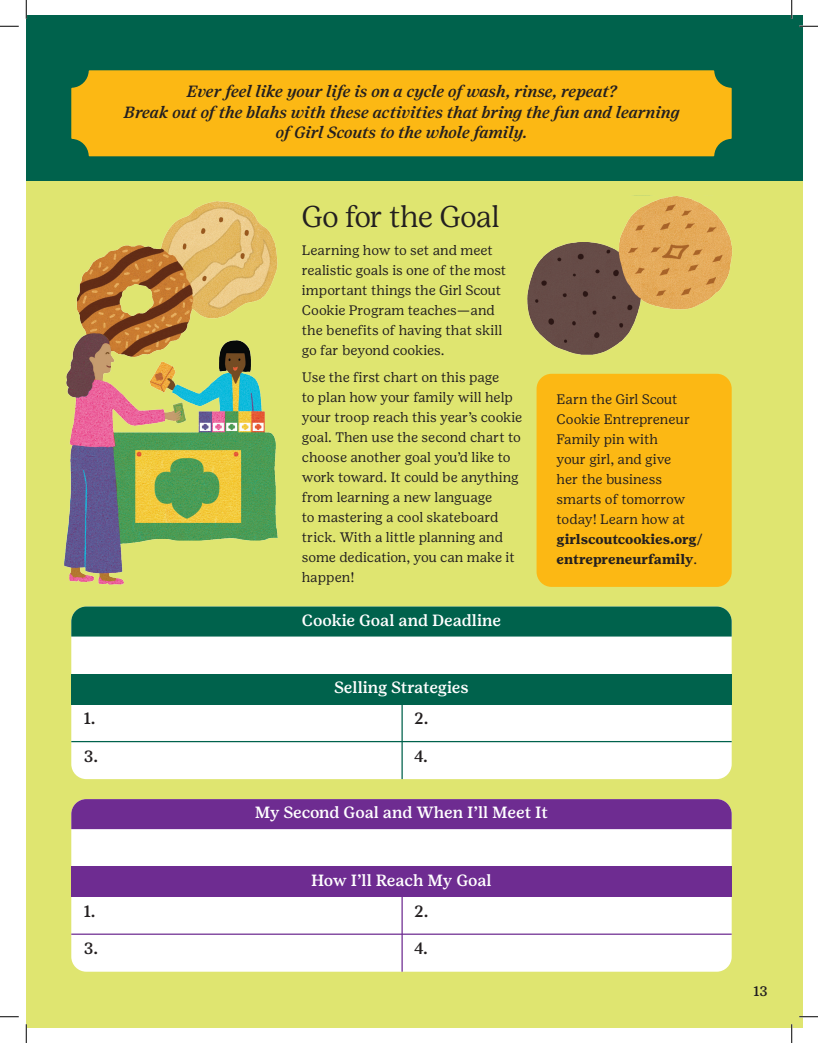
<style>
.page{position:relative;width:818px;height:1043px;background:#fff}
.page>*{position:absolute;margin:0;border:0;box-sizing:border-box;transform-origin:0 0}
.ES_Hed{font:300 30px "Girl Scout Display";letter-spacing:-.01em;color:#231f20}
.Dek{font:italic 500 16.25px/20.6px "Girl Scout Text";color:#231f20;text-align:center}
.t1{font:500 16.25px "Girl Scout Text";letter-spacing:-.005em;color:#fff}
.t2{font:500 16.25px "Girl Scout Text";color:#231f20}
.Body{font:13.75px/20px "Girl Scout Text";color:#231f20}
.Body-2{font:500 13.75px "Girl Scout Text";color:#231f20}
.s1{font-weight:700}
</style>
<div class="page">
<div style="left:26px;top:176px;width:776px;height:852px;background:#dfe570"></div>
<div style="left:26px;top:15px;width:776px;height:166px;background:#00624c"></div>
<div style="left:71px;top:70px;width:660px;height:86px;background:#fcb814"></div>
<img style="left:64px;top:201px;width:214px;height:384px">
<img style="left:527px;top:196px;width:206px;height:159px">
<div style="left:71px;top:606px;width:660px;height:173px;background:#fff;border-radius:15px"></div>
<div style="left:71px;top:799px;width:660px;height:172px;background:#fff;border-radius:15px"></div>
<div style="left:71px;top:606px;width:660px;height:30px;background:#00624c"></div>
<div style="left:71px;top:799px;width:660px;height:30px;background:#6e2c91"></div>
<div style="left:71px;top:674px;width:660px;height:30px;background:#00624c"></div>
<div style="left:71px;top:866px;width:660px;height:30px;background:#6e2c91"></div>
<hr style="left:401px;top:704px;width:1px;height:75px;background:#00624c">
<hr style="left:401px;top:896px;width:1px;height:75px;background:#6e2c91">
<hr style="left:71px;top:741px;width:660px;height:1px;background:#00624c">
<hr style="left:71px;top:933px;width:660px;height:1px;background:#6e2c91">
<div style="left:536px;top:374px;width:195px;height:213px;background:#fcb814;border-radius:15px"></div>
<svg style="left:0;top:25px;width:19px;height:2px"></svg>
<svg style="left:799px;top:25px;width:19px;height:2px"></svg>
<svg style="left:0;top:1016px;width:19px;height:1px"></svg>
<svg style="left:799px;top:1015px;width:19px;height:2px"></svg>
<svg style="left:25px;top:0;width:2px;height:19px"></svg>
<svg style="left:25px;top:1024px;width:2px;height:18px"></svg>
<svg style="left:790px;top:0;width:2px;height:19px"></svg>
<svg style="left:791px;top:1024px;width:1px;height:18px"></svg>
<p class="Dek" style="left:124px;top:81px;width:557px">Ever feel like your life is on a cycle of wash, rinse, repeat?<br>Break out of the blahs with these activities that bring the fun and learning of Girl Scouts to the whole family.</p>
<p class="ES_Hed" style="left:302px;top:198px;width:199px">Go for the Goal</p>
<p class="Body" style="left:302px;top:239px;width:206px">Learning how to set and meet realistic goals is one of the most important things the Girl Scout<br>Cookie Program teaches—and the benefits of having that skill go far beyond cookies.</p>
<p class="Body" style="left:302px;top:367px;width:222px">Use the first chart on this page<br>to plan how your family will help your troop reach this year’s cookie goal. Then use the second chart to choose another goal you’d like to work toward. It could be anything from learning a new language<br>to mastering a cool skateboard trick. With a little planning and some dedication, you can make it happen!</p>
<p class="t1" style="left:302px;top:610px;width:201px">Cookie Goal and Deadline</p>
<p class="Body" style="left:556px;top:389px;width:147px">Earn the Girl Scout<br>Cookie Entrepreneur<br>Family pin with<br>your girl, and give<br>her the business smarts of tomorrow today! Learn how at <span class="s1">girlscoutcookies.org/ entrepreneurfamily</span>.</p>
<p class="t1" style="left:334px;top:677px;width:136px">Selling Strategies</p>
<p class="t2" style="left:84px;top:708px;width:13px">1.</p>
<p class="t2" style="left:414px;top:708px;width:16px">2.</p>
<p class="t2" style="left:84px;top:746px;width:16px">3.</p>
<p class="t2" style="left:414px;top:746px;width:16px">4.</p>
<p class="t1" style="left:255px;top:802px;width:295px">My Second Goal and When I’ll Meet It</p>
<p class="t1" style="left:311px;top:870px;width:182px">How I’ll Reach My Goal</p>
<p class="t2" style="left:84px;top:901px;width:13px">1.</p>
<p class="t2" style="left:414px;top:901px;width:16px">2.</p>
<p class="t2" style="left:84px;top:938px;width:16px">3.</p>
<p class="t2" style="left:414px;top:938px;width:16px">4.</p>
<p class="Body-2" style="left:753px;top:982px;width:16px">13</p>
</div>
